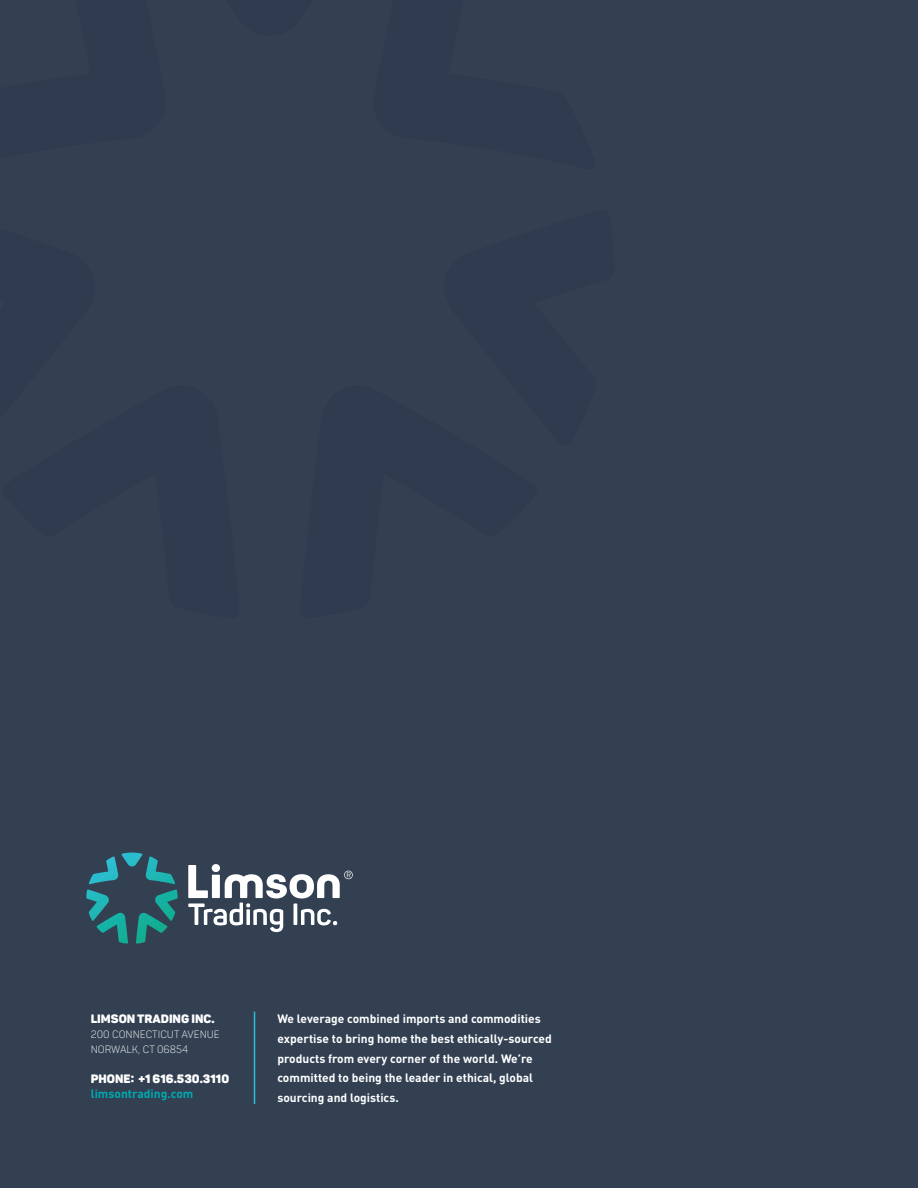
<style>
.page{position:relative;width:918px;height:1188px;background:#324052}
.page>*{position:absolute;margin:0;border:0;box-sizing:border-box;transform-origin:0 0}
.t1{font:700 12px/19.8px "DINOT";color:#fff}
.t2{font:900 12px "Panton Demo";color:#fff}
.t3{font:700 12px "DINOT";color:#00aaaf}
.t4{font:300 10.5px/15px "Panton Narrow Demo";color:#fff}
</style>
<div class="page">
<hr style="left:254px;top:1012px;width:1px;height:92px;background:#2cc0d5">
<svg style="left:86px;top:853px;width:92px;height:91px"></svg>
<svg style="left:188px;top:865px;width:165px;height:67px"></svg>
<p class="t2" style="left:91px;top:1011px;width:125px">LIMSON TRADING INC.</p>
<p class="t4" style="left:91px;top:1027px;width:131px">200 CONNECTICUT AVENUE<br>NORWALK, CT 06854</p>
<p class="t2" style="left:91px;top:1071px;width:140px">PHONE: +1 616.530.3110</p>
<p class="t3" style="left:91px;top:1085px;width:104px">limsontrading.com</p>
<p class="t1" style="left:277px;top:1008px;width:276px">We leverage combined imports and commodities expertise to bring home the best ethically-sourced products from every corner of the world. We’re committed to being the leader in ethical, global sourcing and logistics.</p>
</div>
